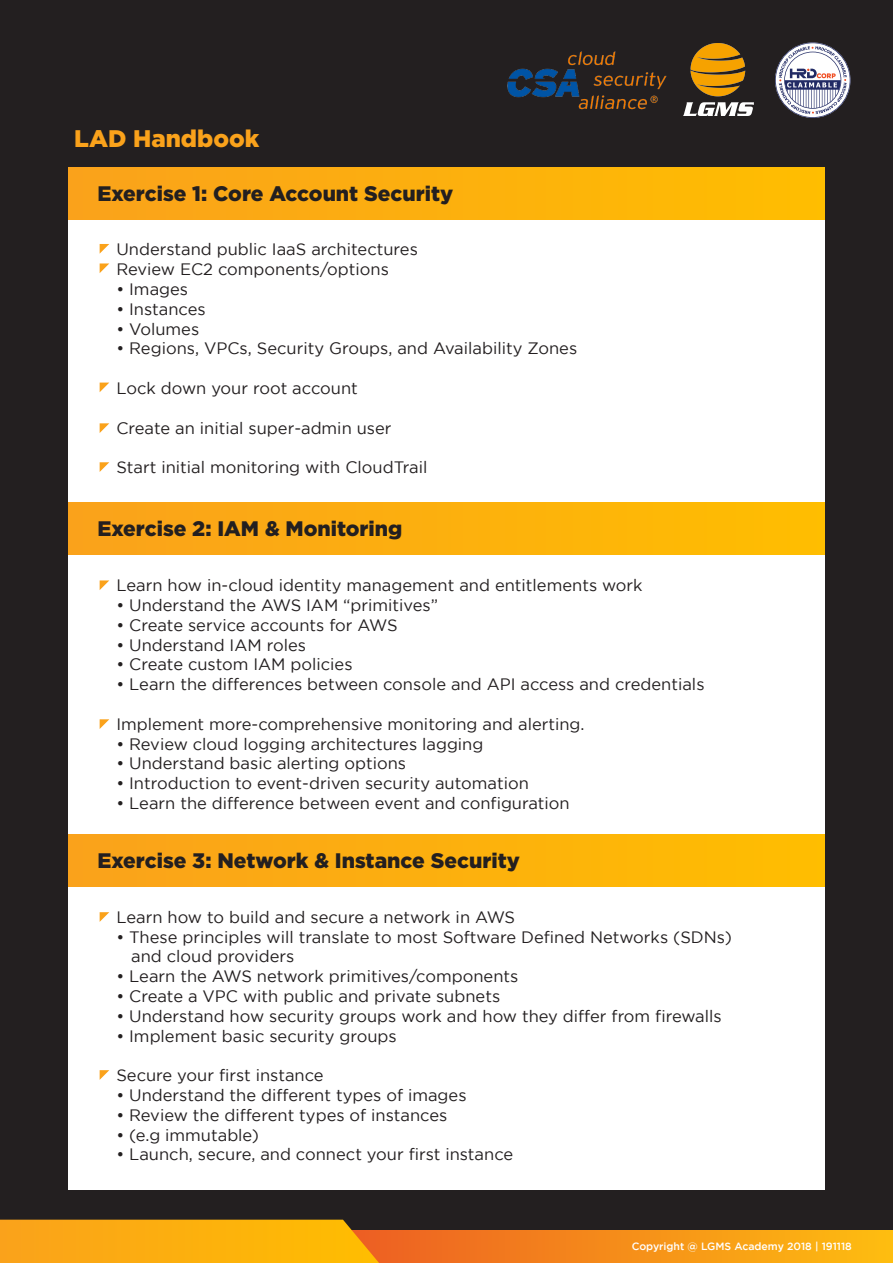
<style>
.page{position:relative;width:893px;height:1263px;background:#231f20}
.page>*{position:absolute;margin:0;border:0;box-sizing:border-box;transform-origin:0 0}
.t1{font:900 24px "Gotham";color:#faa21b}
.t2{font:900 21px "Gotham";color:#231f20}
.t3{font:16.5px/19.8px "Gotham";color:#231f20}
.t4{font:500 10.5px "Gotham";color:#fff}
</style>
<div class="page">
<div style="left:335px;top:1230px;width:558px;height:33px;background:linear-gradient(to right,#ec5a24,#febe10)"></div>
<svg style="left:0;top:1220px;width:379px;height:43px;background:#f7aa0f"></svg>
<svg style="left:775px;top:43px;width:75px;height:75px"></svg>
<div style="left:68px;top:219px;width:757px;height:970px;background:#fff"></div>
<div style="left:68px;top:167px;width:757px;height:52px;background:linear-gradient(to right,#faa21b,#ffbe00)"></div>
<svg style="left:100px;top:244px;width:9px;height:9px"></svg>
<svg style="left:100px;top:462px;width:9px;height:10px"></svg>
<svg style="left:100px;top:383px;width:9px;height:9px"></svg>
<svg style="left:100px;top:423px;width:9px;height:10px"></svg>
<svg style="left:100px;top:263px;width:9px;height:10px"></svg>
<div style="left:68px;top:503px;width:757px;height:52px;background:linear-gradient(to right,#faa21b,#ffbe00)"></div>
<svg style="left:100px;top:580px;width:9px;height:10px"></svg>
<svg style="left:100px;top:719px;width:9px;height:10px"></svg>
<div style="left:68px;top:834px;width:757px;height:52px;background:linear-gradient(to right,#faa21b,#ffbe00)"></div>
<svg style="left:100px;top:912px;width:9px;height:10px"></svg>
<svg style="left:100px;top:1070px;width:9px;height:10px"></svg>
<img style="left:683px;top:44px;width:70px;height:72px">
<img style="left:507px;top:51px;width:160px;height:59px">
<h1 class="t1" style="left:74px;top:125px;width:187px">LAD Handbook</h1>
<p class="t2" style="left:98px;top:181px;width:357px">Exercise 1: Core Account Security</p>
<p class="t3" style="left:116px;top:239px;width:303px">Understand public IaaS architectures<br>Review EC2 components/options</p>
<p class="t3" style="left:116px;top:279px;width:73px">• Images</p>
<p class="t3" style="left:116px;top:299px;width:91px">• Instances</p>
<p class="t3" style="left:116px;top:319px;width:84px">• Volumes</p>
<p class="t3" style="left:116px;top:338px;width:462px">• Regions, VPCs, Security Groups, and Availability Zones</p>
<p class="t3" style="left:116px;top:378px;width:243px">Lock down your root account</p>
<p class="t3" style="left:116px;top:418px;width:277px">Create an initial super-admin user</p>
<p class="t3" style="left:116px;top:457px;width:313px">Start initial monitoring with CloudTrail</p>
<p class="t2" style="left:98px;top:517px;width:306px">Exercise 2: IAM &amp; Monitoring</p>
<p class="t3" style="left:116px;top:575px;width:528px">Learn how in-cloud identity management and entitlements work</p>
<p class="t3" style="left:116px;top:595px;width:323px">• Understand the AWS IAM “primitives”</p>
<p class="t3" style="left:116px;top:615px;width:283px">• Create service accounts for AWS</p>
<p class="t3" style="left:116px;top:634px;width:191px">• Understand IAM roles</p>
<p class="t3" style="left:116px;top:654px;width:238px">• Create custom IAM policies</p>
<p class="t3" style="left:116px;top:674px;width:590px">• Learn the differences between console and API access and credentials</p>
<p class="t3" style="left:116px;top:714px;width:470px">Implement more-comprehensive monitoring and alerting.</p>
<p class="t3" style="left:116px;top:733px;width:369px">• Review cloud logging architectures lagging</p>
<p class="t3" style="left:116px;top:753px;width:291px">• Understand basic alerting options</p>
<p class="t3" style="left:116px;top:773px;width:414px">• Introduction to event-driven security automation</p>
<p class="t3" style="left:116px;top:793px;width:455px">• Learn the difference between event and configuration</p>
<p class="t2" style="left:98px;top:848px;width:424px">Exercise 3: Network &amp; Instance Security</p>
<p class="t3" style="left:116px;top:907px;width:400px">Learn how to build and secure a network in AWS</p>
<p class="t3" style="left:131px;top:927px;width:602px;text-indent:-15px">• These principles will translate to most Software Defined Networks (SDNs) and cloud providers</p>
<p class="t3" style="left:116px;top:966px;width:403px">• Learn the AWS network primitives/components</p>
<p class="t3" style="left:116px;top:986px;width:385px">• Create a VPC with public and private subnets</p>
<p class="t3" style="left:116px;top:1006px;width:607px">• Understand how security groups work and how they differ from firewalls</p>
<p class="t3" style="left:116px;top:1026px;width:282px">• Implement basic security groups</p>
<p class="t3" style="left:116px;top:1065px;width:209px">Secure your first instance</p>
<p class="t3" style="left:116px;top:1085px;width:352px">• Understand the different types of images</p>
<p class="t3" style="left:116px;top:1105px;width:332px">• Review the different types of instances</p>
<p class="t3" style="left:116px;top:1125px;width:144px">• (e.g immutable)</p>
<p class="t3" style="left:116px;top:1144px;width:398px">• Launch, secure, and connect your first instance</p>
<p class="t4" style="left:632px;top:1240px;width:222px">Copyright @ LGMS Academy 2018 | 191118</p>
</div>
